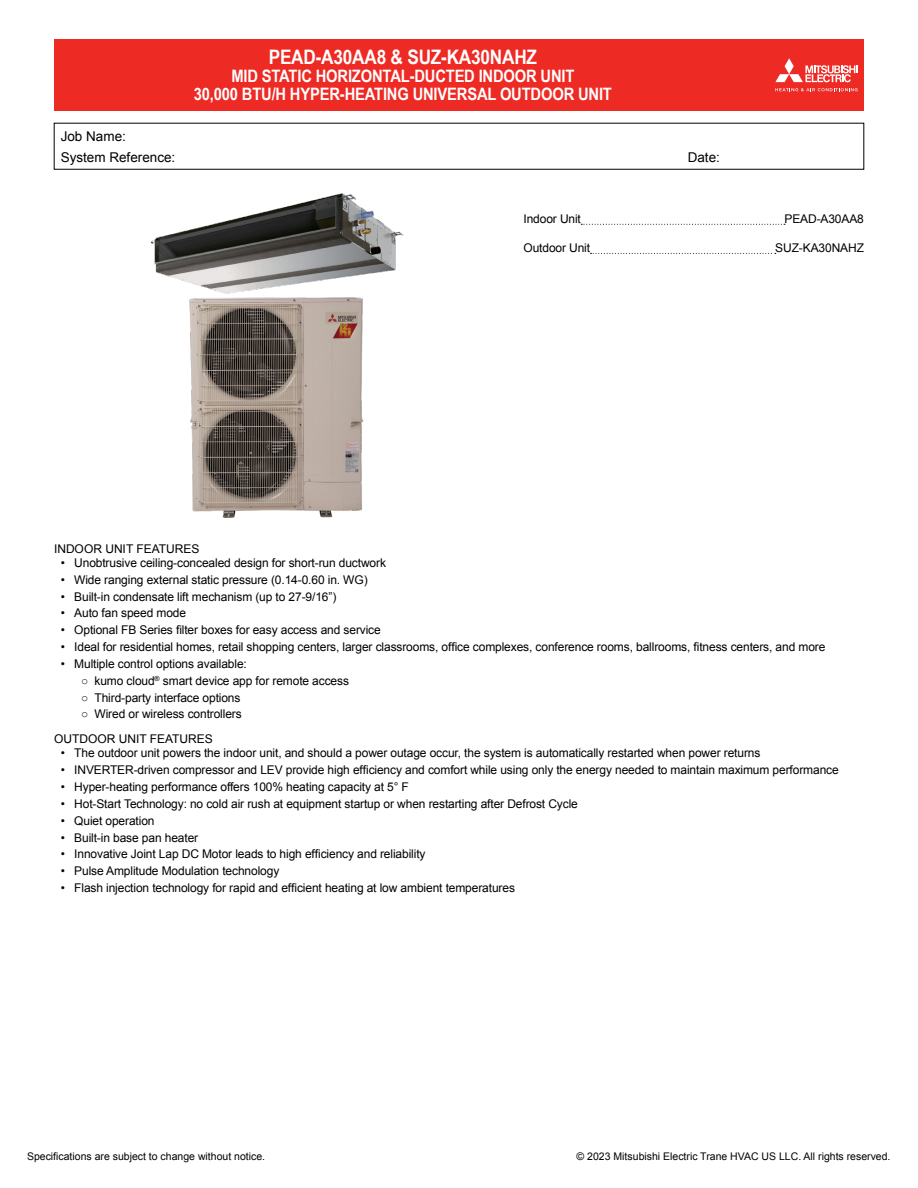
<style>
.page{position:relative;width:918px;height:1188px;background:#fff}
.page>*{position:absolute;margin:0;border:0;box-sizing:border-box;transform-origin:0 0}
.t1{font:700 19.95px "Arial Narrow";letter-spacing:-.01em;color:#fff;scale:1.05 1}
.t2{font:700 17.1px/18px "Arial Narrow";letter-spacing:-.01em;color:#fff;text-align:center;scale:1.05 1}
.t3{font:13.5px/21px "Arial";color:#000}
.t4{font:12px/24.6px "Arial";letter-spacing:-.01em;color:#000}
.t5{font:10.5px "Arial";color:#000}
</style>
<div class="page">
<svg style="left:581px;top:224px;width:204px;height:1px"></svg>
<svg style="left:591px;top:253px;width:185px;height:1px"></svg>
<img style="left:150px;top:193px;width:254px;height:325px">
<div style="left:54px;top:39px;width:810px;height:72px;background:#ee2a24"></div>
<svg style="left:775px;top:58px;width:83px;height:24px"></svg>
<svg style="left:775px;top:88px;width:83px;height:3px"></svg>
<p class="t3" style="left:61px;top:126px;width:116px">Job Name:<br>System Reference:</p>
<h1 class="t1" style="left:269px;top:42px;width:257px">PEAD-A30AA8 &amp; SUZ-KA30NAHZ</h1>
<h2 class="t2" style="left:194px;top:67px;width:400px">MID STATIC HORIZONTAL-DUCTED INDOOR UNIT<br>30,000 BTU/H HYPER-HEATING UNIVERSAL OUTDOOR UNIT</h2>
<p class="t3" style="left:688px;top:147px;width:34px">Date:</p>
<p class="t4" style="left:524px;top:207px;width:59px">Indoor Unit</p>
<p class="t4" style="left:784px;top:207px;width:81px">PEAD-A30AA8</p>
<p class="t4" style="left:524px;top:236px;width:68px">Outdoor Unit</p>
<p class="t4" style="left:775px;top:236px;width:90px">SUZ-KA30NAHZ</p>
<p class="t4" style="left:54px;top:536px;width:147px">INDOOR UNIT FEATURES</p>
<p class="t4" style="left:61px;top:551px;width:327px">• Unobtrusive ceiling-concealed design for short-run ductwork</p>
<p class="t4" style="left:61px;top:567px;width:309px">• Wide ranging external static pressure (0.14-0.60 in. WG)</p>
<p class="t4" style="left:61px;top:584px;width:277px">• Built-in condensate lift mechanism (up to 27-9/16”)</p>
<p class="t4" style="left:61px;top:601px;width:127px">• Auto fan speed mode</p>
<p class="t4" style="left:61px;top:618px;width:322px">• Optional FB Series filter boxes for easy access and service</p>
<p class="t4" style="left:61px;top:635px;width:766px">• Ideal for residential homes, retail shopping centers, larger classrooms, office complexes, conference rooms, ballrooms, fitness centers, and more</p>
<p class="t4" style="left:61px;top:652px;width:188px">• Multiple control options available:</p>
<p class="t4" style="left:81px;top:668px;width:270px">○ kumo cloud<sup>®</sup> smart device app for remote access</p>
<p class="t4" style="left:81px;top:685px;width:161px">○ Third-party interface options</p>
<p class="t4" style="left:54px;top:702px;width:189px;text-indent:27px">○ Wired or wireless controllers<br>OUTDOOR UNIT FEATURES</p>
<p class="t4" style="left:61px;top:741px;width:701px">• The outdoor unit powers the indoor unit, and should a power outage occur, the system is automatically restarted when power returns</p>
<p class="t4" style="left:61px;top:758px;width:780px">• INVERTER-driven compressor and LEV provide high efficiency and comfort while using only the energy needed to maintain maximum performance</p>
<p class="t4" style="left:61px;top:775px;width:350px">• Hyper-heating performance offers 100% heating capacity at 5° F</p>
<p class="t4" style="left:61px;top:792px;width:519px">• Hot-Start Technology: no cold air rush at equipment startup or when restarting after Defrost Cycle</p>
<p class="t4" style="left:61px;top:808px;width:95px">• Quiet operation</p>
<p class="t4" style="left:61px;top:825px;width:139px">• Built-in base pan heater</p>
<p class="t4" style="left:61px;top:842px;width:366px">• Innovative Joint Lap DC Motor leads to high efficiency and reliability</p>
<p class="t4" style="left:61px;top:859px;width:220px">• Pulse Amplitude Modulation technology</p>
<p class="t4" style="left:61px;top:876px;width:456px">• Flash injection technology for rapid and efficient heating at low ambient temperatures</p>
<p class="t5" style="left:27px;top:1149px;width:240px">Specifications are subject to change without notice.</p>
<p class="t5" style="left:577px;top:1149px;width:315px">© 2023 Mitsubishi Electric Trane HVAC US LLC. All rights reserved.</p>
</div>
